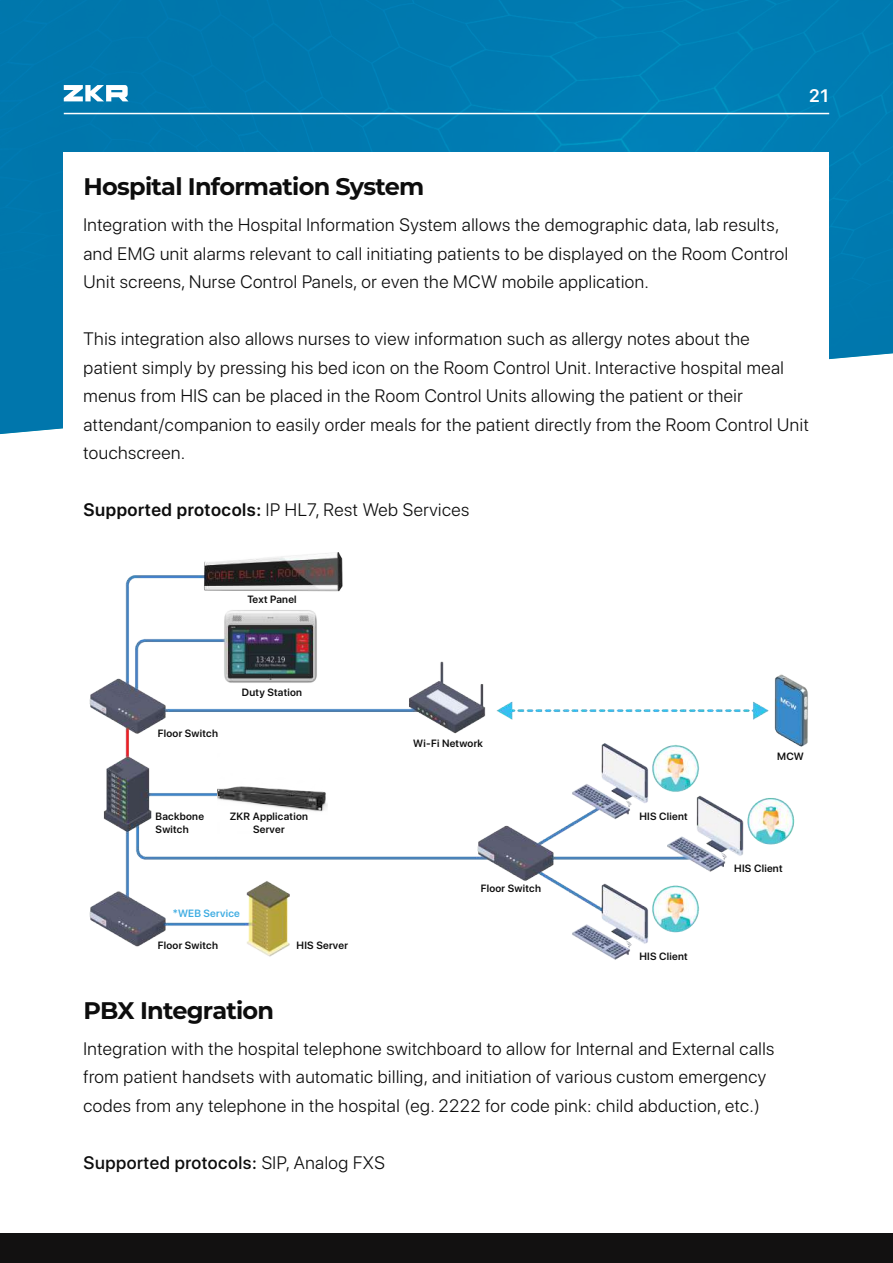
<style>
.page{position:relative;width:893px;height:1263px;background:#fff}
.page>*{position:absolute;margin:0;border:0;box-sizing:border-box;transform-origin:0 0}
.t1{font:700 24px "Montserrat";letter-spacing:-.03em;color:#0d0d0d}
.t2{font:300 18px/28.5px "SF Pro Display";letter-spacing:.03em;color:#0d0d0d}
.t3{font:500 18px "SF Pro Display";letter-spacing:.03em;color:#0d0d0d}
.t4{font:600 18px "SF Pro Text";color:#fff}
.t5{font:600 10.5px/12.6px "SF Pro Display";letter-spacing:.025em;color:#0d0d0d}
.t6{font:600 10.5px "SF Pro Display";letter-spacing:.025em;color:#40ade2}
.s1{font-weight:600}
.s2{font-weight:300}
</style>
<div class="page">
<div style="left:0;top:0;width:893px;height:434px;background:#007ab0"></div>
<div style="left:0;top:1233px;width:893px;height:30px;background:#121111"></div>
<div style="left:64px;top:152px;width:765px;height:379px;background:#fff"></div>
<img style="left:89px;top:552px;width:719px;height:408px">
<img style="left:217px;top:754px;width:111px;height:79px">
<hr style="left:64px;top:113px;width:765px;height:1px;background:#fff">
<svg style="left:64px;top:85px;width:64px;height:16px"></svg>
<p class="t4" style="left:809px;top:83px;width:22px">21</p>
<h1 class="t1" style="left:84px;top:169px;width:342px">Hospital Information System</h1>
<p class="t2" style="left:84px;top:211px;width:706px">Integration with the Hospital Information System allows the demographic data, lab results, and EMG unit alarms relevant to call initiating patients to be displayed on the Room Control<br>Unit screens, Nurse Control Panels, or even the MCW mobile application.</p>
<p class="t2" style="left:84px;top:325px;width:727px">This integration also allows nurses to view informatıon such as allergy notes about the<br>patient simply by pressing his bed icon on the Room Control Unit. Interactive hospital meal menus from HIS can be placed in the Room Control Units allowing the patient or their attendant/companion to easily order meals for the patient directly from the Room Control Unit touchscreen.</p>
<p class="t2" style="left:84px;top:496px;width:387px"><span class="s1">Supported protocols:</span> IP HL7, Rest Web Services</p>
<p class="t5" style="left:247px;top:594px;width:51px">Text Panel</p>
<p class="t5" style="left:158px;top:727px;width:62px">Floor Switch</p>
<p class="t5" style="left:242px;top:686px;width:62px">Duty Station</p>
<p class="t5" style="left:156px;top:811px;width:50px">Backbone<br>Switch</p>
<p class="t5" style="left:230px;top:811px;width:80px;text-align:center">ZKR Application<br>Server</p>
<p class="t6" style="left:173px;top:906px;width:69px">*WEB Service</p>
<p class="t5" style="left:158px;top:940px;width:62px">Floor Switch</p>
<h1 class="t1" style="left:84px;top:993px;width:192px">PBX Integration</h1>
<p class="t5" style="left:297px;top:940px;width:53px">HIS Server</p>
<p class="t5" style="left:413px;top:737px;width:71px">Wi-Fi Network</p>
<p class="t5" style="left:481px;top:883px;width:62px">Floor Switch</p>
<p class="t5" style="left:639px;top:811px;width:50px">HIS Client</p>
<p class="t5" style="left:639px;top:951px;width:50px">HIS Client</p>
<p class="t5" style="left:777px;top:750px;width:28px">MCW</p>
<p class="t5" style="left:734px;top:862px;width:50px">HIS Client</p>
<p class="t2" style="left:84px;top:1035px;width:692px">Integration with the hospital telephone switchboard to allow for Internal and External calls from patient handsets with automatic billing, and initiation of various custom emergency codes from any telephone in the hospital (eg. 2222 for code pink: child abduction, etc.)</p>
<p class="t3" style="left:84px;top:1150px;width:303px">Supported protocols: <span class="s2">SIP, Analog FXS</span></p>
</div>
